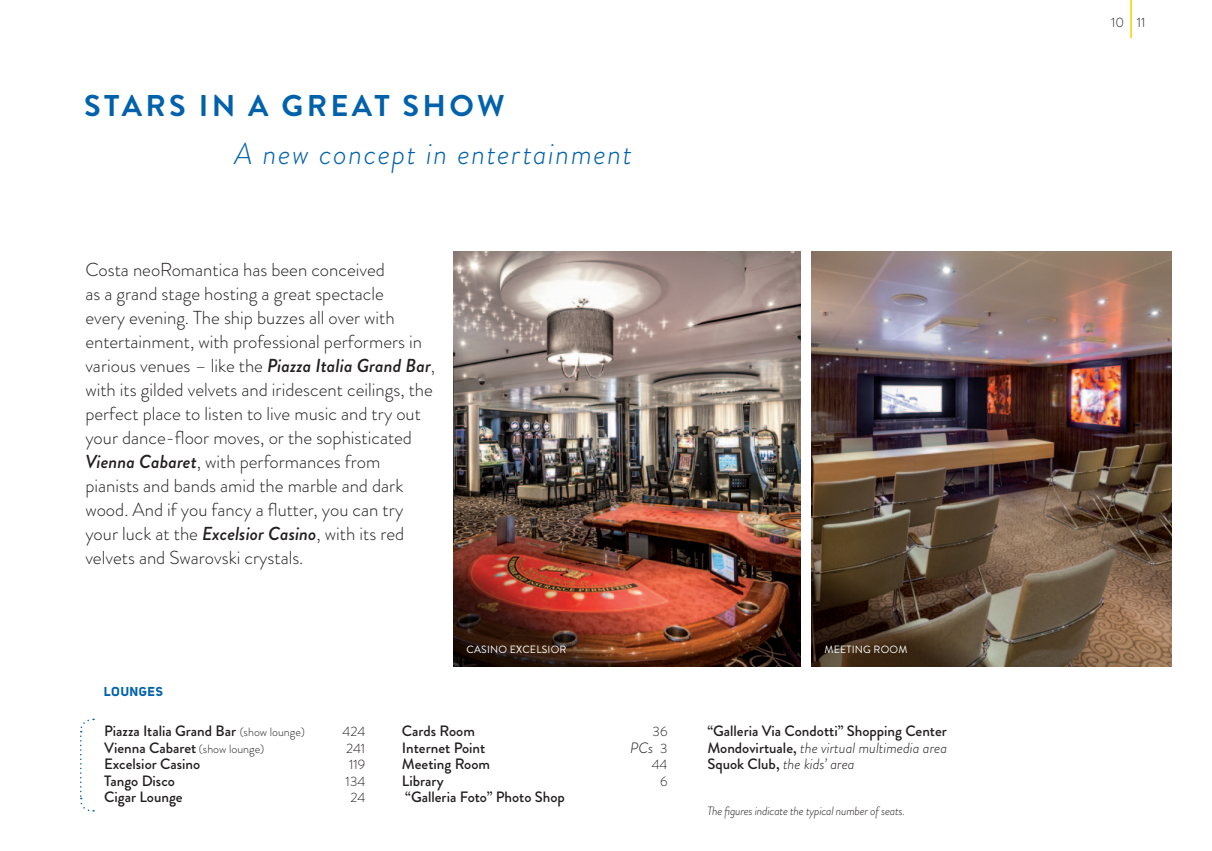
<style>
.page{position:relative;width:1212px;height:851px;background:#fff}
.page>*{position:absolute;margin:0;border:0;box-sizing:border-box;transform-origin:0 0}
.t1{font:italic 300 30px "Brandon Grotesque";letter-spacing:.05em;color:#0161aa}
.t2{font:700 30px "Brandon Grotesque";letter-spacing:.11em;color:#0161aa}
.t3{font:300 18.75px/24px "Brandon Grotesque";color:#231f20}
.t4{font:500 15px/16.5px "Brandon Grotesque";color:#231f20;text-align:justify}
.t5{font:italic 300 15px "Brandon Grotesque";color:#231f20}
.t6{font:300 13.5px "Brandon Grotesque";color:#231f20}
.t7{font:12.75px "Uni Sans Bold";letter-spacing:.05em;color:#0161aa}
.t8{font:italic 300 12px "Brandon Grotesque";letter-spacing:-.02em;color:#231f20}
.t9{font:10.5px "Brandon Grotesque";letter-spacing:.02em;color:#fff}
.s1{font-weight:500;font-style:italic}
.s2{font-weight:300;font-size:12px}
.s3{font-style:normal;font-size:13.5px}
.s4{font-weight:300;font-style:italic}
</style>
<div class="page">
<hr style="left:1130px;top:0;width:2px;height:38px;background:#fed41d">
<img style="left:454px;top:251px;width:347px;height:415px">
<img style="left:811px;top:252px;width:360px;height:414px">
<img style="left:454px;top:533px;width:191px;height:133px">
<svg style="left:811px;top:534px;width:192px;height:133px"></svg>
<svg style="left:80px;top:718px;width:14px;height:94px"></svg>
<h1 class="t2" style="left:84px;top:84px;width:422px">STARS IN A GREAT SHOW</h1>
<h1 class="t1" style="left:235px;top:133px;width:399px">A new concept in entertainment</h1>
<p class="t3" style="left:85px;top:257px;width:351px">Costa neoRomantica has been conceived<br>as a grand stage hosting a great spectacle<br>every evening. The ship buzzes all over with entertainment, with professional performers in various venues – like the <span class="s1">Piazza Italia Grand Bar</span>, with its gilded velvets and iridescent ceilings, the perfect place to listen to live music and try out your dance-floor moves, or the sophisticated <span class="s1">Vienna Cabaret</span>, with performances from pianists and bands amid the marble and dark wood. And if you fancy a flutter, you can try your luck at the <span class="s1">Excelsior Casino</span>, with its red velvets and Swarovski crystals.</p>
<p class="t7" style="left:104px;top:683px;width:61px">LOUNGES</p>
<p class="t9" style="left:466px;top:642px;width:102px">CASINO EXCELSIOR</p>
<p class="t9" style="left:824px;top:641px;width:8px">MEETIN</p>
<p class="t9" style="left:863px;top:641px;width:20px">G ROOM</p>
<p class="t4" style="left:104px;top:722px;width:202px">Piazza Italia Grand Bar <span class="s2">(show lounge)</span></p>
<p class="t6" style="left:343px;top:722px;width:24px">424</p>
<p class="t4" style="left:104px;top:739px;width:162px">Vienna Cabaret <span class="s2">(show lounge)</span></p>
<p class="t6" style="left:346px;top:738px;width:21px">241</p>
<p class="t4" style="left:104px;top:755px;width:98px">Excelsior Casino</p>
<p class="t6" style="left:349px;top:755px;width:18px">119</p>
<p class="t4" style="left:104px;top:772px;width:72px">Tango Disco</p>
<p class="t6" style="left:346px;top:771px;width:21px">134</p>
<p class="t4" style="left:104px;top:788px;width:80px">Cigar Lounge</p>
<p class="t6" style="left:350px;top:788px;width:16px">24</p>
<p class="t4" style="left:402px;top:722px;width:74px">Cards Room</p>
<p class="t6" style="left:653px;top:722px;width:16px">36</p>
<p class="t4" style="left:402px;top:739px;width:85px">Internet Point</p>
<p class="t5" style="left:630px;top:737px;width:39px">PCs <span class="s3">3</span></p>
<p class="t4" style="left:402px;top:755px;width:90px">Meeting Room</p>
<p class="t6" style="left:652px;top:755px;width:17px">44</p>
<p class="t4" style="left:402px;top:772px;width:43px">Library</p>
<p class="t6" style="left:660px;top:771px;width:9px">6</p>
<p class="t4" style="left:405px;top:788px;width:161px">“Galleria Foto” Photo Shop</p>
<p class="t4" style="left:707px;top:722px;width:241px">“Galleria Via Condotti” Shopping Center Mondovirtuale, <span class="s4">the virtual multimedia area </span>Squok Club, <span class="s4">the kids’ area</span></p>
<p class="t8" style="left:707px;top:802px;width:199px">The figures indicate the typical number of seats.</p>
<p class="t6" style="left:1111px;top:13px;width:36px">10 11</p>
</div>
